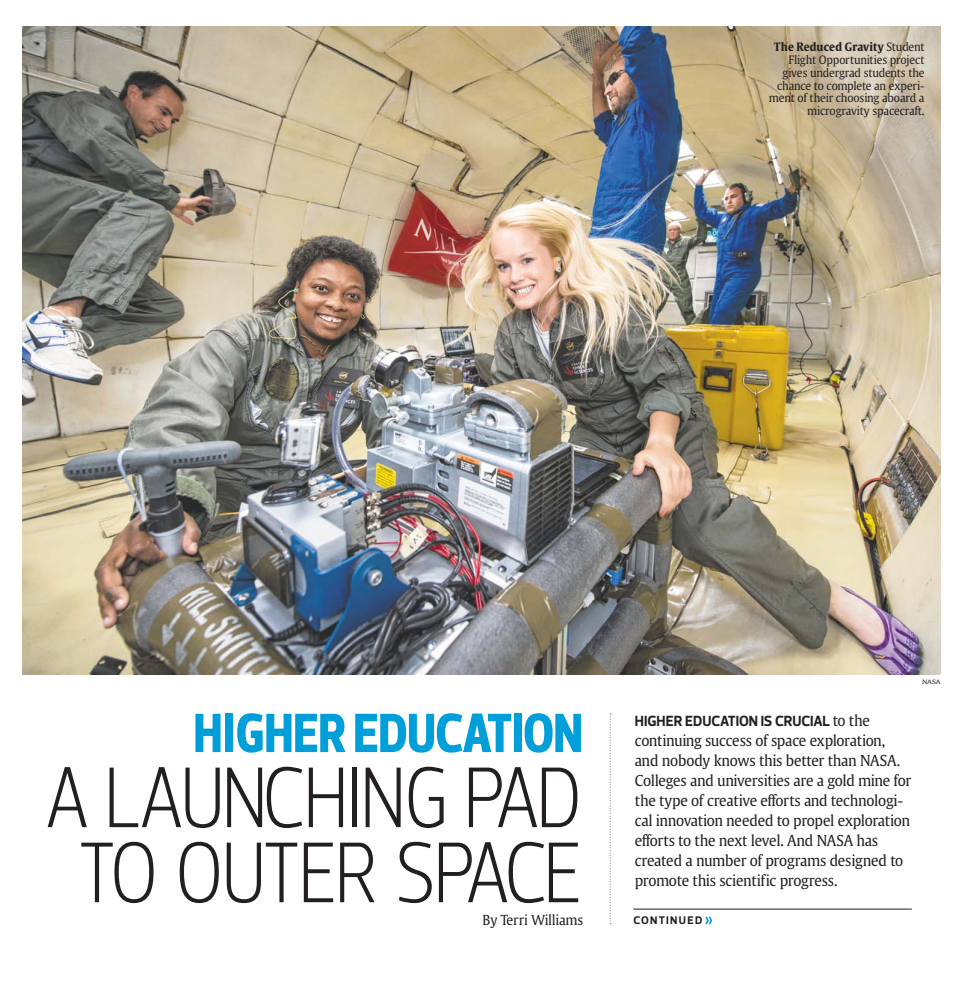
<style>
.page{position:relative;width:963px;height:981px;background:#fff}
.page>*{position:absolute;margin:0;border:0;box-sizing:border-box;transform-origin:0 0}
.t1{font:300 87.5px/75px "Prelo Condensed";letter-spacing:-.045em;color:#231f20;text-align:center}
.t2{font:700 expanded 56.25px "Prelo Condensed";letter-spacing:-.005em;color:#009fda}
.t3{font:15px/20px "USAT Roman";letter-spacing:-.02em;color:#231f20;scale:.95 1}
.t4{font:700 15px "Prelo";letter-spacing:-.01em;color:#231f20;scale:.95 1}
.t5{font:13.75px "USAT Roman";letter-spacing:-.02em;color:#231f20;scale:.95 1}
.t6{font:11.5px/12.9px "USAT Roman";letter-spacing:-.015em;color:#231f20;text-align:right;scale:.95 1}
.t7{font:700 11.25px "Prelo";letter-spacing:.115em;color:#231f20}
.t8{font:6.25px "USAT Roman Compact";color:#231f20}
.s1{font-weight:700}
.s2{font-family:"USAT Roman";font-weight:400}
</style>
<div class="page">
<img style="left:22px;top:26px;width:918px;height:648px">
<svg style="left:609px;top:713px;width:2px;height:209px"></svg>
<hr style="left:633px;top:908px;width:278px;height:1px;background:#231f20">
<svg style="left:705px;top:916px;width:7px;height:7px"></svg>
<p class="t6" style="left:768px;top:40px;width:165px"><span class="s1">The Reduced Gravity</span> Student<br>Flight Opportunities project gives undergrad students the chance to complete an experi&shy;ment of their choosing aboard a microgravity spacecraft.</p>
<p class="t8" style="left:921px;top:677px;width:20px">NASA</p>
<h2 class="t2" style="left:193px;top:698px;width:391px">HIGHER EDUCATION</h2>
<h1 class="t1" style="left:44px;top:760px;width:539px">A LAUNCHING PAD<br>TO OUTER SPACE</h1>
<p class="t5" style="left:482px;top:910px;width:107px">By Terri Williams</p>
<p class="t7" style="left:633px;top:913px;width:70px">CONTINUED</p>
<p class="t4" style="left:634px;top:711px;width:249px">HIGHER EDUCATION IS CRUCIAL <span class="s2">to the</span></p>
<p class="t3" style="left:634px;top:729px;width:292px">continuing success of space exploration, and nobody knows this better than NASA.<br>Colleges and universities are a gold mine for the type of creative efforts and technologi&shy;cal innovation needed to propel exploration efforts to the next level. And NASA has created a number of programs designed to promote this scientific progress.</p>
</div>
